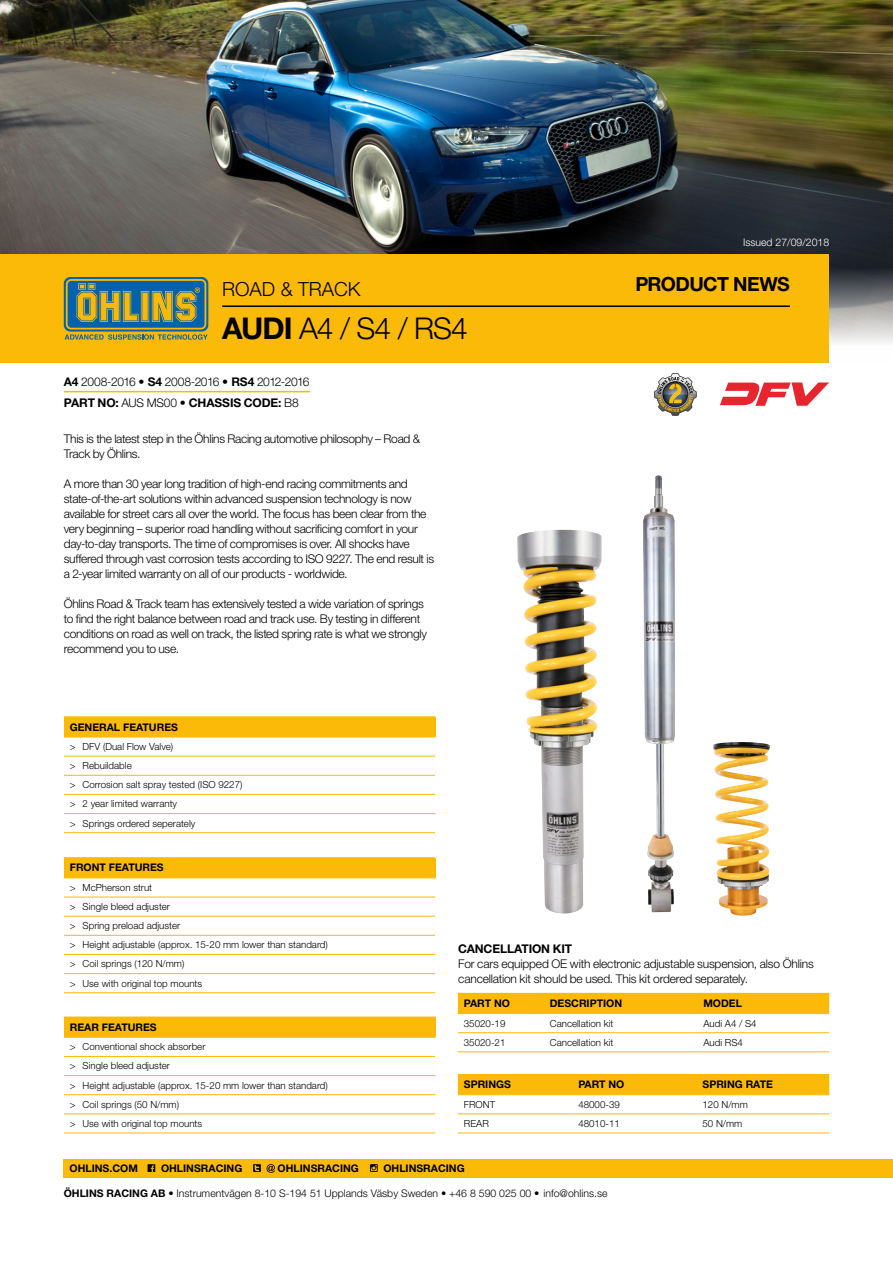
<style>
.page{position:relative;width:893px;height:1263px;background:#fff}
.page>*{position:absolute;margin:0;border:0;box-sizing:border-box;transform-origin:0 0}
.t1{font:300 30px "Helvetica Neue LT Std";letter-spacing:-.035em;color:#000}
.t2{font:700 19.5px "Helvetica Neue LT Std";letter-spacing:-.03em;color:#000}
.t3{font:300 19.5px "Helvetica Neue LT Std";color:#000}
.t4{font:300 12px/15px "Helvetica Neue LT Std";letter-spacing:-.025em;color:#000}
.t5{font:700 12px "Helvetica Neue LT Std";letter-spacing:-.01em;color:#000}
.t6{font:700 10.5px "Helvetica Neue LT Std";color:#000}
.t7{font:300 10.5px "Helvetica Neue LT Std";color:#000}
.t8{font:300 10.5px "Helvetica Neue LT Std";color:#fff}
.t9{font:300 9.75px/19.2px "Helvetica Neue LT Std";color:#000}
.s1{font-weight:700}
.s2{font-weight:300}
</style>
<div class="page">
<img style="left:0;top:0;width:893px;height:342px">
<div style="left:0;top:254px;width:829px;height:109px;background:#fbb908"></div>
<div style="left:64px;top:277px;width:144px;height:55px;background:#0061ad;border-radius:7px"></div>
<svg style="left:65px;top:279px;width:143px;height:61px"></svg>
<hr style="left:222px;top:305px;width:568px;height:2px;background:#000">
<div style="left:64px;top:1159px;width:829px;height:19px;background:#fbb908"></div>
<svg style="left:148px;top:1164px;width:7px;height:8px"></svg>
<svg style="left:253px;top:1164px;width:8px;height:8px"></svg>
<svg style="left:267px;top:1164px;width:8px;height:9px"></svg>
<svg style="left:370px;top:1164px;width:8px;height:8px"></svg>
<hr style="left:64px;top:391px;width:246px;height:1px;background:#fbb908">
<svg style="left:720px;top:382px;width:109px;height:24px"></svg>
<svg style="left:654px;top:373px;width:43px;height:43px"></svg>
<img style="left:517px;top:530px;width:85px;height:384px">
<img style="left:643px;top:475px;width:32px;height:437px">
<img style="left:713px;top:742px;width:57px;height:174px">
<svg style="left:458px;top:1075px;width:371px;height:40px"></svg>
<hr style="left:458px;top:1074px;width:114px;height:1px;background:#fbb908">
<hr style="left:572px;top:1074px;width:124px;height:1px;background:#fbb908">
<hr style="left:696px;top:1074px;width:133px;height:1px;background:#fbb908">
<hr style="left:458px;top:1094px;width:114px;height:1px;background:#fbb908">
<hr style="left:572px;top:1094px;width:124px;height:1px;background:#fbb908">
<hr style="left:696px;top:1094px;width:133px;height:1px;background:#fbb908">
<hr style="left:458px;top:1113px;width:114px;height:1px;background:#fbb908">
<hr style="left:572px;top:1113px;width:124px;height:1px;background:#fbb908">
<hr style="left:696px;top:1113px;width:133px;height:1px;background:#fbb908">
<hr style="left:458px;top:1132px;width:114px;height:1px;background:#fbb908">
<hr style="left:572px;top:1132px;width:124px;height:1px;background:#fbb908">
<hr style="left:696px;top:1132px;width:133px;height:1px;background:#fbb908">
<div style="left:64px;top:858px;width:371px;height:20px;background:#fbb908"></div>
<svg style="left:64px;top:878px;width:371px;height:97px"></svg>
<hr style="left:64px;top:857px;width:371px;height:2px;background:#fbb908">
<hr style="left:64px;top:897px;width:371px;height:1px;background:#fbb908">
<hr style="left:64px;top:916px;width:371px;height:1px;background:#fbb908">
<hr style="left:64px;top:935px;width:371px;height:1px;background:#fbb908">
<hr style="left:64px;top:954px;width:371px;height:1px;background:#fbb908">
<hr style="left:64px;top:973px;width:371px;height:1px;background:#fbb908">
<hr style="left:64px;top:992px;width:371px;height:1px;background:#fbb908">
<div style="left:64px;top:1017px;width:371px;height:20px;background:#fbb908"></div>
<svg style="left:64px;top:1055px;width:371px;height:60px"></svg>
<hr style="left:64px;top:1016px;width:371px;height:2px;background:#fbb908">
<hr style="left:64px;top:1037px;width:371px;height:1px;background:#fbb908">
<hr style="left:64px;top:1056px;width:371px;height:1px;background:#fbb908">
<hr style="left:64px;top:1075px;width:371px;height:1px;background:#fbb908">
<hr style="left:64px;top:1094px;width:371px;height:1px;background:#fbb908">
<hr style="left:64px;top:1113px;width:371px;height:1px;background:#fbb908">
<hr style="left:64px;top:1132px;width:371px;height:1px;background:#fbb908">
<div style="left:64px;top:717px;width:371px;height:20px;background:#fbb908"></div>
<svg style="left:64px;top:755px;width:371px;height:60px"></svg>
<hr style="left:64px;top:716px;width:371px;height:2px;background:#fbb908">
<hr style="left:64px;top:737px;width:371px;height:1px;background:#fbb908">
<hr style="left:64px;top:756px;width:371px;height:1px;background:#fbb908">
<hr style="left:64px;top:775px;width:371px;height:1px;background:#fbb908">
<hr style="left:64px;top:794px;width:371px;height:1px;background:#fbb908">
<hr style="left:64px;top:813px;width:371px;height:1px;background:#fbb908">
<hr style="left:64px;top:832px;width:371px;height:1px;background:#fbb908">
<svg style="left:458px;top:994px;width:371px;height:40px"></svg>
<hr style="left:458px;top:993px;width:86px;height:1px;background:#fbb908">
<hr style="left:544px;top:993px;width:153px;height:1px;background:#fbb908">
<hr style="left:697px;top:993px;width:132px;height:1px;background:#fbb908">
<hr style="left:458px;top:1013px;width:86px;height:1px;background:#fbb908">
<hr style="left:544px;top:1013px;width:153px;height:1px;background:#fbb908">
<hr style="left:697px;top:1013px;width:132px;height:1px;background:#fbb908">
<hr style="left:458px;top:1032px;width:86px;height:1px;background:#fbb908">
<hr style="left:544px;top:1032px;width:153px;height:1px;background:#fbb908">
<hr style="left:697px;top:1032px;width:132px;height:1px;background:#fbb908">
<hr style="left:458px;top:1051px;width:86px;height:1px;background:#fbb908">
<hr style="left:544px;top:1051px;width:153px;height:1px;background:#fbb908">
<hr style="left:697px;top:1051px;width:132px;height:1px;background:#fbb908">
<h2 class="t3" style="left:222px;top:277px;width:140px">ROAD &amp; TRACK</h2>
<h1 class="t1" style="left:222px;top:310px;width:247px"><span class="s1">AUDI</span> A4 / S4 / RS4</h1>
<p class="t4" style="left:64px;top:374px;width:247px"><span class="s1">A4</span> 2008-2016 • <span class="s1">S4</span> 2008-2016 • <span class="s1">RS4</span> 2012-2016</p>
<p class="t5" style="left:64px;top:395px;width:236px">PART NO: <span class="s2">AUS MS00 •</span> CHASSIS CODE: <span class="s2">B8</span></p>
<p class="t4" style="left:64px;top:431px;width:358px">This is the latest step in the Öhlins Racing automotive philosophy – Road &amp;<br>Track by Öhlins.</p>
<p class="t4" style="left:64px;top:476px;width:372px">A more than 30 year long tradition of high-end racing commitments and state-of-the-art solutions within advanced suspension technology is now available for street cars all over the world. The focus has been clear from the very beginning – superior road handling without sacrificing comfort in your day-to-day transports. The time of compromises is over. All shocks have suffered through vast corrosion tests according to ISO 9227. The end result is a 2-year limited warranty on all of our products - worldwide.</p>
<p class="t4" style="left:64px;top:596px;width:365px">Öhlins Road &amp; Track team has extensively tested a wide variation of springs to find the right balance between road and track use. By testing in different conditions on road as well on track, the listed spring rate is what we strongly recommend you to use.</p>
<p class="t6" style="left:70px;top:720px;width:110px">GENERAL FEATURES</p>
<p class="t9" style="left:70px;top:737px;width:174px">&gt; DFV (Dual Flow Valve)<br>&gt; Rebuildable<br>&gt; Corrosion salt spray tested (ISO 9227) &gt; 2 year limited warranty<br>&gt; Springs ordered seperately</p>
<p class="t8" style="left:743px;top:236px;width:88px">Issued 27/09/2018</p>
<h2 class="t2" style="left:635px;top:272px;width:156px">PRODUCT NEWS</h2>
<p class="t6" style="left:70px;top:861px;width:95px">FRONT FEATURES</p>
<p class="t9" style="left:70px;top:877px;width:260px">&gt; McPherson strut<br>&gt; Single bleed adjuster<br>&gt; Spring preload adjuster<br>&gt; Height adjustable (approx. 15-20 mm lower than standard) &gt; Coil springs (120 N/mm)<br>&gt; Use with original top mounts</p>
<p class="t6" style="left:70px;top:1020px;width:88px">REAR FEATURES</p>
<p class="t9" style="left:70px;top:1037px;width:260px">&gt; Conventional shock absorber<br>&gt; Single bleed adjuster<br>&gt; Height adjustable (approx. 15-20 mm lower than standard) &gt; Coil springs (50 N/mm)<br>&gt; Use with original top mounts</p>
<p class="t5" style="left:458px;top:941px;width:115px">CANCELLATION KIT</p>
<p class="t4" style="left:458px;top:956px;width:357px">For cars equipped OE with electronic adjustable suspension, also Öhlins cancellation kit should be used. This kit ordered separately.</p>
<p class="t6" style="left:464px;top:997px;width:48px">PART NO</p>
<p class="t6" style="left:550px;top:997px;width:74px">DESCRIPTION</p>
<p class="t6" style="left:703px;top:997px;width:40px">MODEL</p>
<p class="t9" style="left:464px;top:1013px;width:43px">35020-19</p>
<p class="t9" style="left:550px;top:1013px;width:65px">Cancellation kit</p>
<p class="t9" style="left:703px;top:1013px;width:55px">Audi A4 / S4</p>
<p class="t9" style="left:464px;top:1032px;width:43px">35020-21</p>
<p class="t9" style="left:550px;top:1032px;width:65px">Cancellation kit</p>
<p class="t9" style="left:703px;top:1032px;width:41px">Audi RS4</p>
<p class="t6" style="left:464px;top:1078px;width:49px">SPRINGS</p>
<p class="t6" style="left:578px;top:1078px;width:48px">PART NO</p>
<p class="t6" style="left:702px;top:1078px;width:72px">SPRING RATE</p>
<p class="t9" style="left:464px;top:1094px;width:33px">FRONT</p>
<p class="t9" style="left:578px;top:1094px;width:43px">48000-39</p>
<p class="t9" style="left:702px;top:1094px;width:47px">120 N/mm</p>
<p class="t9" style="left:464px;top:1113px;width:26px">REAR</p>
<p class="t9" style="left:578px;top:1113px;width:43px">48010-11</p>
<p class="t9" style="left:702px;top:1113px;width:41px">50 N/mm</p>
<p class="t6" style="left:70px;top:1161px;width:70px">OHLINS.COM</p>
<p class="t6" style="left:161px;top:1161px;width:83px">OHLINSRACING</p>
<p class="t6" style="left:278px;top:1161px;width:83px">OHLINSRACING</p>
<p class="t6" style="left:383px;top:1161px;width:83px">OHLINSRACING</p>
<p class="t7" style="left:64px;top:1187px;width:545px"><span class="s1">ÖHLINS RACING AB</span> • Instrumentvägen 8-10 S-194 51 Upplands Väsby Sweden • +46 8 590 025 00 • info@ohlins.se</p>
</div>
